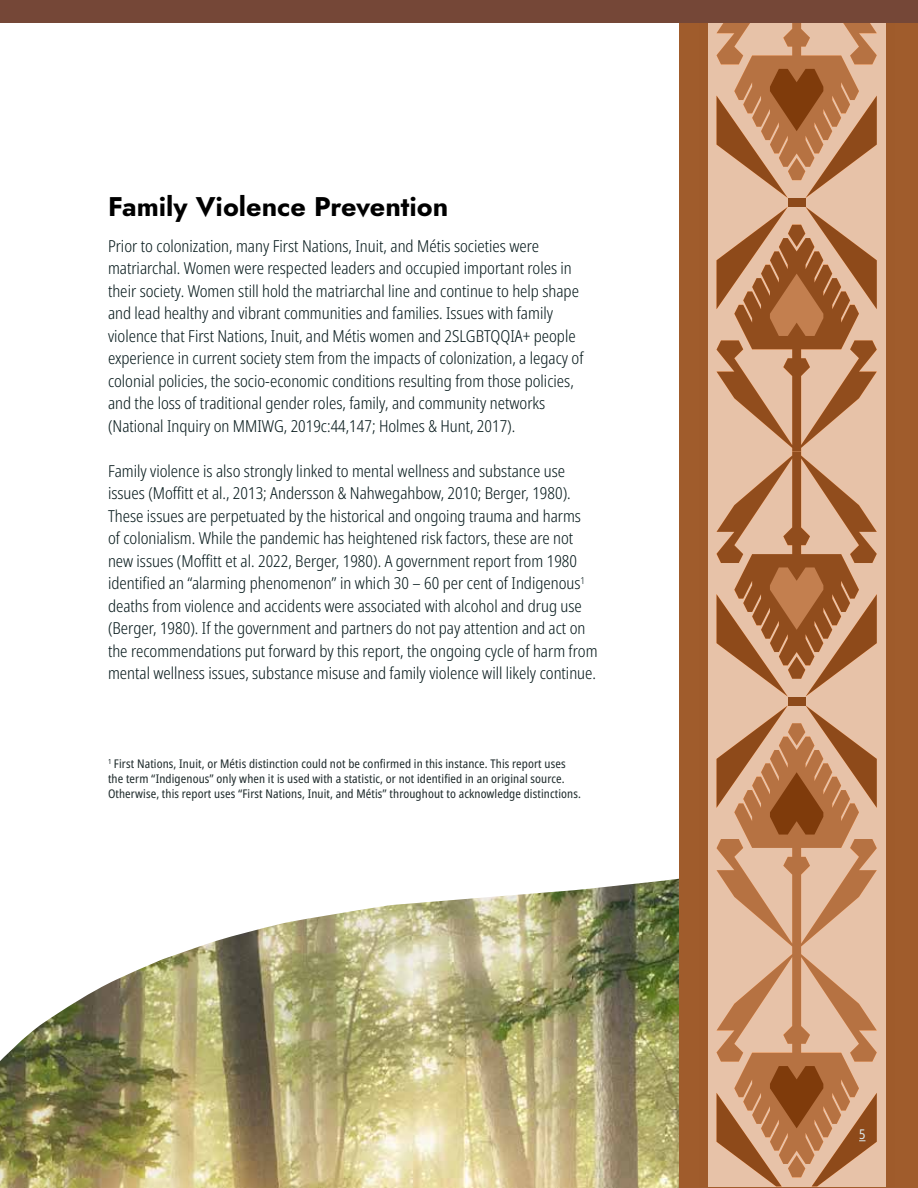
<style>
.page{position:relative;width:918px;height:1188px;background:#fff}
.page>*{position:absolute;margin:0;border:0;box-sizing:border-box;transform-origin:0 0}
.t1{font:700 27px "Jost";color:#000}
.t2{font:300 condensed 16.5px/22.5px "Noto Sans";color:#081b1d}
.t3{font:condensed 13.5px "Noto Sans";color:#dbe8eb}
.t4{font:condensed 12px/15px "Noto Sans";letter-spacing:.01em;color:#1f2b2c}
</style>
<div class="page">
<img style="left:0;top:878px;width:679px;height:310px">
<div style="left:680px;top:0;width:237px;height:1186px;background:#a05c2c"></div>
<div style="left:708px;top:0;width:178px;height:452px;background:#e7c2a8"></div>
<svg style="left:717px;top:23px;width:160px;height:175px"></svg>
<div style="left:788px;top:198px;width:18px;height:9px;background:#8e4a1a"></div>
<div style="left:708px;top:452px;width:178px;height:734px;background:#e7c2a8"></div>
<svg style="left:717px;top:835px;width:160px;height:231px"></svg>
<div style="left:788px;top:697px;width:18px;height:8px;background:#8e4a1a"></div>
<svg style="left:717px;top:705px;width:160px;height:130px"></svg>
<svg style="left:717px;top:207px;width:160px;height:490px"></svg>
<div style="left:0;top:0;width:918px;height:23px;background:#754737"></div>
<svg style="left:717px;top:1066px;width:160px;height:121px"></svg>
<h1 class="t1" style="left:108px;top:188px;width:342px">Family Violence Prevention</h1>
<p class="t2" style="left:108px;top:235px;width:477px">Prior to colonization, many First Nations, Inuit, and Métis societies were matriarchal. Women were respected leaders and occupied important roles in their society. Women still hold the matriarchal line and continue to help shape and lead healthy and vibrant communities and families. Issues with family violence that First Nations, Inuit, and Métis women and 2SLGBTQQIA+ people experience in current society stem from the impacts of colonization, a legacy of colonial policies, the socio-economic conditions resulting from those policies, and the loss of traditional gender roles, family, and community networks (National Inquiry on MMIWG, 2019c:44,147; Holmes &amp; Hunt, 2017).</p>
<p class="t2" style="left:108px;top:460px;width:491px">Family violence is also strongly linked to mental wellness and substance use issues (Moffitt et al., 2013; Andersson &amp; Nahwegahbow, 2010; Berger, 1980).<br>These issues are perpetuated by the historical and ongoing trauma and harms<br>of colonialism. While the pandemic has heightened risk factors, these are not new issues (Moffitt et al. 2022, Berger, 1980). A government report from 1980 identified an “alarming phenomenon” in which 30 – 60 per cent of Indigenous<sup>1 </sup>deaths from violence and accidents were associated with alcohol and drug use (Berger, 1980). If the government and partners do not pay attention and act on the recommendations put forward by this report, the ongoing cycle of harm from mental wellness issues, substance misuse and family violence will likely continue.</p>
<p class="t4" style="left:108px;top:757px;width:475px"><sup>1</sup> First Nations, Inuit, or Métis distinction could not be confirmed in this instance. This report uses the term “Indigenous” only when it is used with a statistic, or not identified in an original source.<br>Otherwise, this report uses “First Nations, Inuit, and Métis” throughout to acknowledge distinctions.</p>
<p class="t3" style="left:859px;top:1125px;width:8px">5</p>
</div>
